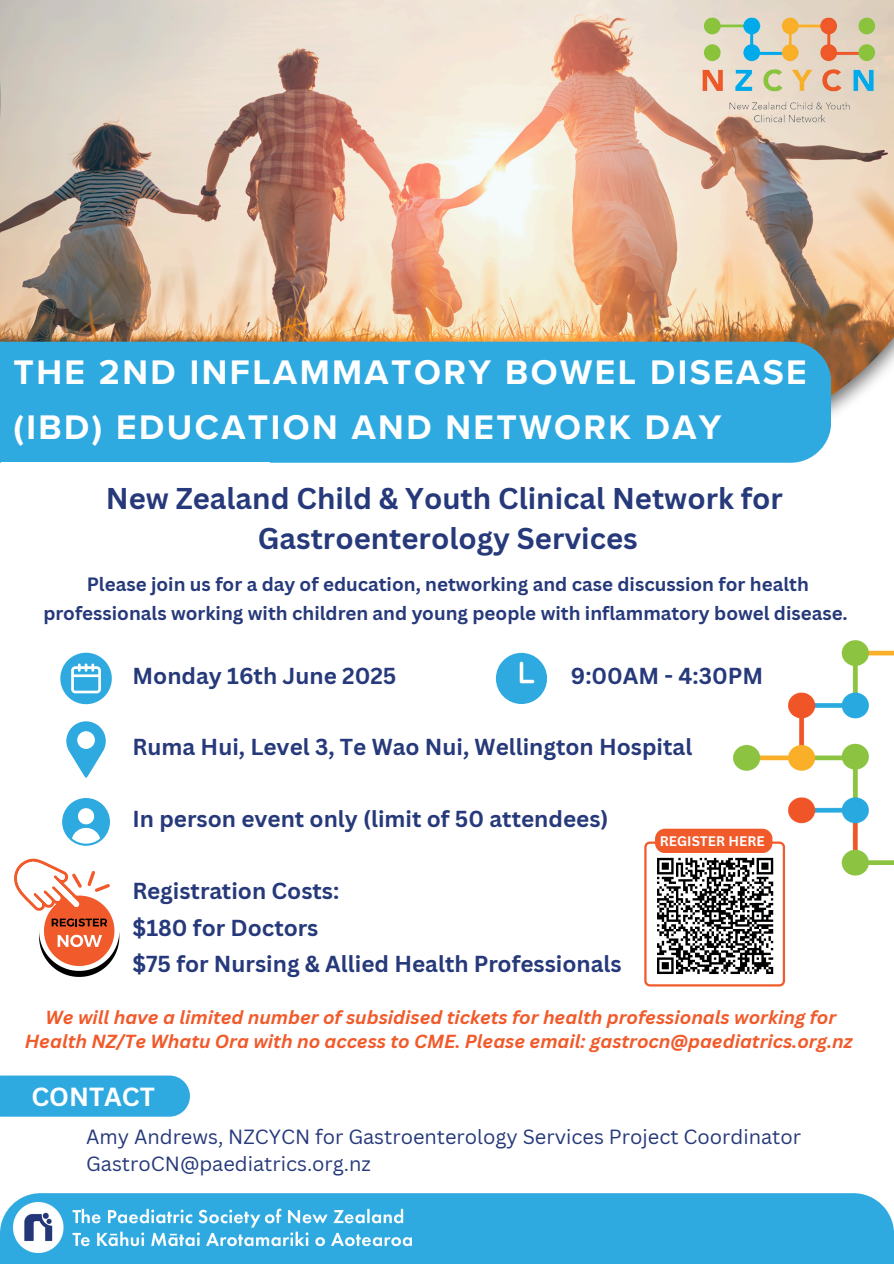
<style>
.page{position:relative;width:894px;height:1264px;background:#fff}
.page>*{position:absolute;margin:0;border:0;box-sizing:border-box;transform-origin:0 0}
.t1{font:700 35.1px/55.2px "Proxima Nova";letter-spacing:.07em;color:#fff}
.t2{font:700 29.25px/40.5px "Canva Sans";color:#26397a;text-align:center}
.t3{font:700 25.5px "Canva Sans";color:#fff}
.t4{font:700 22.5px/36px "Canva Sans";color:#26397a}
.t5{font:19.95px/27px "Canva Sans";color:#26397a}
.t6{font:700 18.75px/28.2px "Canva Sans";color:#26397a;text-align:center}
.t7{font:italic 700 18.45px/24.8px "Canva Sans";color:#f15a2a;text-align:center}
.t8{font:700 13.5px "Canva Sans";color:#fff}
</style>
<div class="page">
<img style="left:0;top:0;width:893px;height:432px">
<div style="left:0;top:342px;width:830px;height:121px;background:#2faae1"></div>
<div style="left:0;top:1193px;width:893px;height:70px;background:#2faae1"></div>
<img style="left:13px;top:1202px;width:398px;height:50px">
<div style="left:0;top:1075px;width:190px;height:41px;background:#2faae1"></div>
<img style="left:732px;top:640px;width:161px;height:347px">
<svg style="left:60px;top:652px;width:52px;height:52px"></svg>
<svg style="left:66px;top:721px;width:40px;height:57px"></svg>
<svg style="left:62px;top:798px;width:47px;height:47px"></svg>
<svg style="left:496px;top:653px;width:50px;height:50px"></svg>
<svg style="left:14px;top:858px;width:105px;height:118px"></svg>
<img style="left:663px;top:0;width:230px;height:142px">
<svg style="left:644px;top:841px;width:140px;height:145px"></svg>
<div style="left:654px;top:828px;width:118px;height:25px;background:#f15a2a;border-radius:10px"></div>
<p class="t1" style="left:13px;top:346px;width:794px">THE 2ND INFLAMMATORY BOWEL DISEASE (IBD) EDUCATION AND NETWORK DAY</p>
<h5 class="t2" style="left:106px;top:477px;width:678px">New Zealand Child &amp; Youth Clinical Network for<br>Gastroenterology Services</h5>
<h5 class="t6" style="left:44px;top:570px;width:805px">Please join us for a day of education, networking and case discussion for health professionals working with children and young people with inflammatory bowel disease.</h5>
<p class="t4" style="left:132px;top:657px;width:265px">Monday 16th June 2025</p>
<p class="t4" style="left:570px;top:657px;width:194px">9:00AM - 4:30PM</p>
<p class="t4" style="left:132px;top:728px;width:561px">Ruma Hui, Level 3, Te Wao Nui, Wellington Hospital</p>
<h6 class="t4" style="left:132px;top:800px;width:477px">In person event only (limit of 50 attendees)</h6>
<h5 class="t4" style="left:132px;top:872px;width:490px">Registration Costs:<br>$180 for Doctors<br>$75 for Nursing &amp; Allied Health Professionals</h5>
<p class="t8" style="left:659px;top:831px;width:106px">REGISTER HERE</p>
<p class="t7" style="left:25px;top:1003px;width:829px">We will have a limited number of subsidised tickets for health professionals working for<br>Health NZ/Te Whatu Ora with no access to CME. Please email: gastrocn@paediatrics.org.nz</p>
<p class="t3" style="left:31px;top:1078px;width:125px">CONTACT</p>
<h4 class="t5" style="left:86px;top:1122px;width:716px">Amy Andrews, NZCYCN for Gastroenterology Services Project Coordinator<br>GastroCN@paediatrics.org.nz</h4>
</div>
